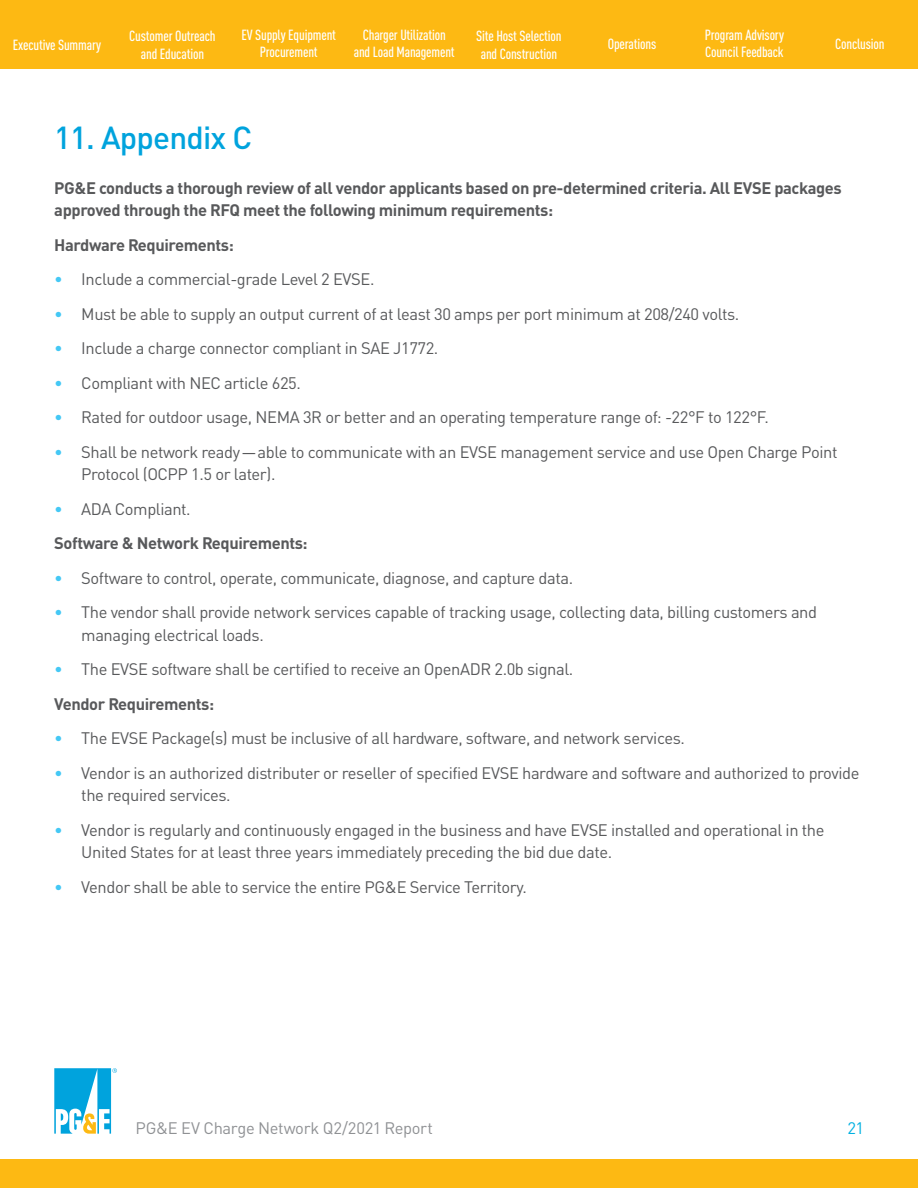
<style>
.page{position:relative;width:918px;height:1188px;background:#fff}
.page>*{position:absolute;margin:0;border:0;box-sizing:border-box;transform-origin:0 0}
.t1{font:500 31.5px "DINOT";letter-spacing:-.025em;color:#00a3dd}
.t2{font:16.5px/22.5px "DINOT";letter-spacing:-.025em;color:#58595b}
.t3{font:700 16.5px/22.5px "DINOT";letter-spacing:-.025em;color:#58595b}
.t4{font:16.5px "DINOT";letter-spacing:-.02em;color:#8f9194}
.t5{font:16.5px "DINOT";color:#00b0e1}
.t6{font:500 condensed 14.55px/17.2px "DINOT";letter-spacing:-.01em;color:#fff;text-align:center}
.s1{color:#44c8f5}
</style>
<div class="page">
<div style="left:0;top:1159px;width:918px;height:29px;background:#fdb913"></div>
<svg style="left:54px;top:1068px;width:63px;height:66px"></svg>
<div style="left:0;top:0;width:918px;height:70px;background:#fdb913"></div>
<div style="left:0;top:69px;width:918px;height:9px;background:#fff"></div>
<p class="t6" style="left:241px;top:26px;width:96px">EV Supply Equipment<br>Procurement</p>
<p class="t6" style="left:354px;top:26px;width:103px">Charger Utilization and Load Management</p>
<p class="t6" style="left:608px;top:35px;width:50px">Operations</p>
<p class="t6" style="left:476px;top:27px;width:87px">Site Host Selection and Construction</p>
<p class="t6" style="left:705px;top:26px;width:81px;text-align:left">Program Advisory<br>Council Feedback</p>
<p class="t6" style="left:129px;top:27px;width:88px">Customer Outreach and Education</p>
<p class="t6" style="left:13px;top:36px;width:90px">Executive Summary</p>
<p class="t6" style="left:835px;top:35px;width:51px">Conclusion</p>
<h2 class="t1" style="left:54px;top:117px;width:199px">11. Appendix C</h2>
<p class="t3" style="left:54px;top:176px;width:789px">PG&amp;E conducts a thorough review of all vendor applicants based on pre-determined criteria. All EVSE packages approved through the RFQ meet the following minimum requirements:</p>
<p class="t3" style="left:54px;top:233px;width:181px">Hardware Requirements:</p>
<p class="t2" style="left:54px;top:268px;width:322px"><span class="s1">•</span> Include a commercial-grade Level 2 EVSE.</p>
<p class="t2" style="left:54px;top:302px;width:687px"><span class="s1">•</span> Must be able to supply an output current of at least 30 amps per port minimum at 208/240 volts.</p>
<p class="t2" style="left:54px;top:337px;width:386px"><span class="s1">•</span> Include a charge connector compliant in SAE J1772.</p>
<p class="t2" style="left:54px;top:371px;width:248px"><span class="s1">•</span> Compliant with NEC article 625.</p>
<p class="t2" style="left:54px;top:406px;width:716px"><span class="s1">•</span> Rated for outdoor usage, NEMA 3R or better and an operating temperature range of: -22°F to 122°F.</p>
<p class="t2" style="left:81px;top:440px;width:758px;text-indent:-27px"><span class="s1">•</span> Shall be network ready—able to communicate with an EVSE management service and use Open Charge Point<br>Protocol (OCPP 1.5 or later).</p>
<p class="t2" style="left:54px;top:497px;width:138px"><span class="s1">•</span> ADA Compliant.</p>
<p class="t3" style="left:54px;top:531px;width:255px">Software &amp; Network Requirements:</p>
<p class="t2" style="left:54px;top:566px;width:520px"><span class="s1">•</span> Software to control, operate, communicate, diagnose, and capture data.</p>
<p class="t2" style="left:81px;top:601px;width:737px;text-indent:-27px"><span class="s1">•</span> The vendor shall provide network services capable of tracking usage, collecting data, billing customers and managing electrical loads.</p>
<p class="t2" style="left:54px;top:658px;width:520px"><span class="s1">•</span> The EVSE software shall be certified to receive an OpenADR 2.0b signal.</p>
<p class="t3" style="left:54px;top:692px;width:161px">Vendor Requirements:</p>
<p class="t2" style="left:54px;top:727px;width:632px"><span class="s1">•</span> The EVSE Package(s) must be inclusive of all hardware, software, and network services.</p>
<p class="t2" style="left:81px;top:761px;width:780px;text-indent:-27px"><span class="s1">•</span> Vendor is an authorized distributer or reseller of specified EVSE hardware and software and authorized to provide the required services.</p>
<p class="t2" style="left:81px;top:818px;width:745px;text-indent:-27px"><span class="s1">•</span> Vendor is regularly and continuously engaged in the business and have EVSE installed and operational in the<br>United States for at least three years immediately preceding the bid due date.</p>
<p class="t2" style="left:54px;top:875px;width:474px"><span class="s1">•</span> Vendor shall be able to service the entire PG&amp;E Service Territory.</p>
<p class="t4" style="left:135px;top:1117px;width:299px">PG&amp;E EV Charge Network Q2/2021 Report</p>
<p class="t5" style="left:847px;top:1117px;width:18px">21</p>
</div>
